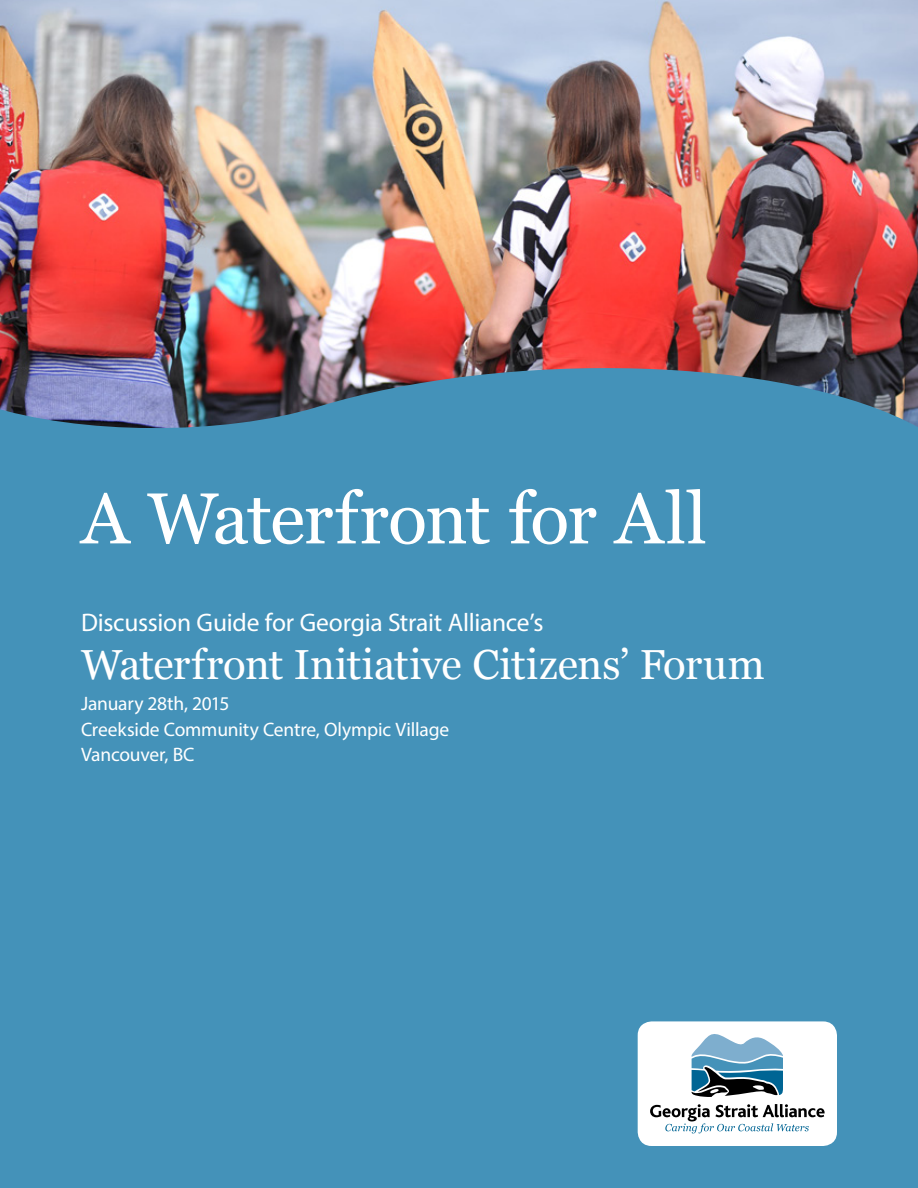
<style>
.page{position:relative;width:918px;height:1188px;background:#fff}
.page>*{position:absolute;margin:0;border:0;box-sizing:border-box;transform-origin:0 0}
.t1{font:72px "Georgia";letter-spacing:-.02em;color:#fff}
.t2{font:42px "Georgia";letter-spacing:-.005em;color:#fff}
.t3{font:25.5px "Myriad Pro";letter-spacing:-.01em;color:#fff}
.t4{font:19.5px/25.5px "Myriad Pro";letter-spacing:-.01em;color:#fff}
</style>
<div class="page">
<img style="left:0;top:0;width:918px;height:348px">
<div style="left:0;top:348px;width:918px;height:840px;background:#4492b9"></div>
<div style="left:638px;top:1021px;width:199px;height:125px;background:#fff;border-radius:14px"></div>
<svg style="left:692px;top:1034px;width:91px;height:63px"></svg>
<svg style="left:650px;top:1104px;width:175px;height:29px"></svg>
<h1 class="t1" style="left:81px;top:475px;width:628px">A Waterfront for All</h1>
<h3 class="t3" style="left:81px;top:606px;width:464px">Discussion Guide for Georgia Strait Alliance’s</h3>
<h2 class="t2" style="left:81px;top:639px;width:685px">Waterfront Initiative Citizens’ Forum</h2>
<p class="t4" style="left:81px;top:691px;width:370px">January 28th, 2015<br>Creekside Community Centre, Olympic Village<br>Vancouver, BC</p>
</div>
